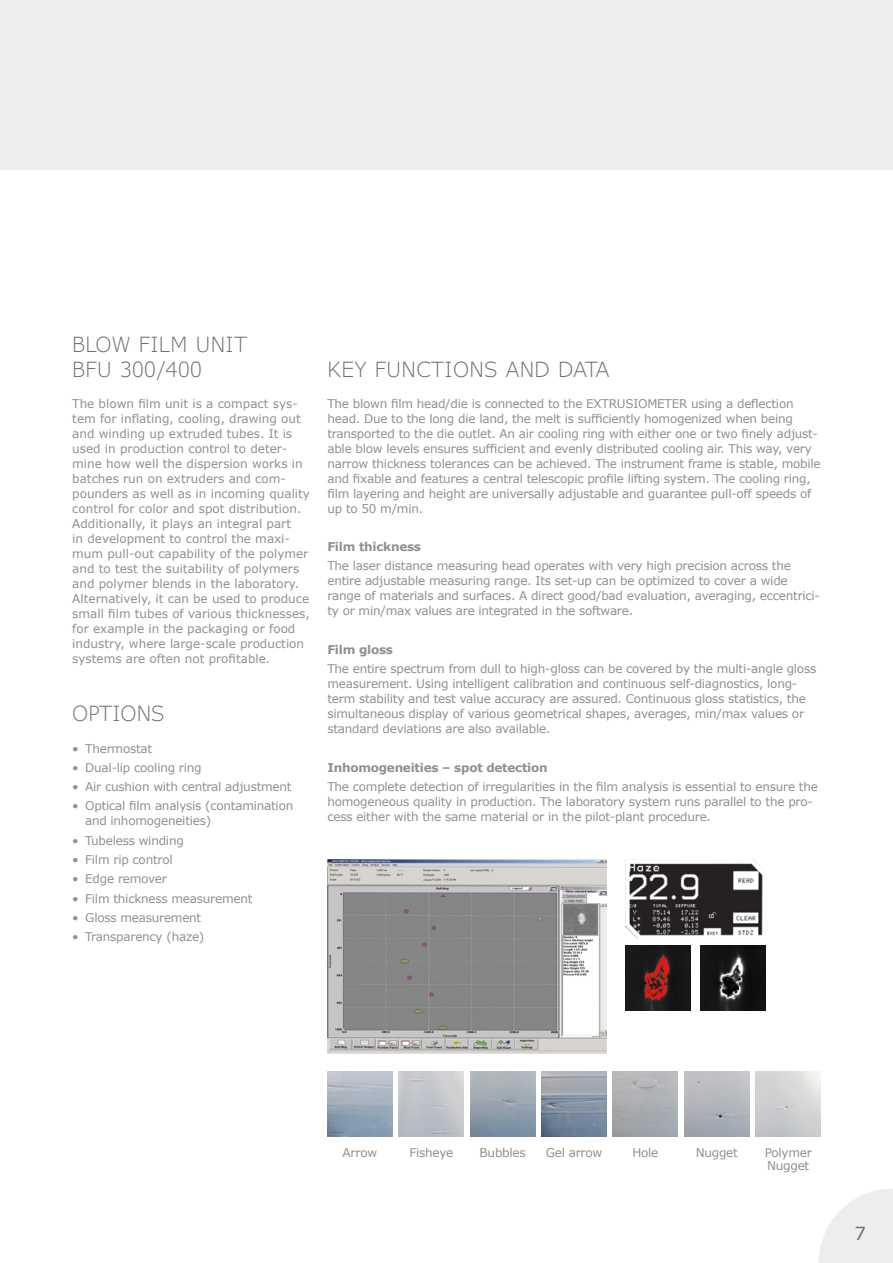
<style>
.page{position:relative;width:893px;height:1263px;background:#fff}
.page>*{position:absolute;margin:0;border:0;box-sizing:border-box;transform-origin:0 0}
.Body_Headline{font:300 21px/25.2px "Verdana Pro";letter-spacing:.02em;color:#706f6f}
.t1{font:18px "Verdana";color:#706f6f}
.Body_Aufzählung{font:12px/15px "Verdana";letter-spacing:-.02em;color:#909090}
.Body{font:12px/15px "Verdana";color:#909090}
.Body-2{font:12px/15px "Verdana";letter-spacing:-.02em;color:#909090}
.Body_Aufzählung-2{font:700 12px "Verdana";letter-spacing:-.02em;color:#909090}
</style>
<div class="page">
<svg style="left:819px;top:1189px;width:74px;height:74px"></svg>
<div style="left:0;top:0;width:893px;height:170px;background:#ededed"></div>
<img style="left:327px;top:1072px;width:65px;height:65px">
<img style="left:542px;top:1072px;width:64px;height:65px">
<img style="left:613px;top:1072px;width:65px;height:65px">
<img style="left:684px;top:1072px;width:65px;height:65px">
<img style="left:327px;top:860px;width:279px;height:194px">
<img style="left:625px;top:860px;width:140px;height:79px">
<img style="left:701px;top:946px;width:65px;height:65px">
<img style="left:625px;top:946px;width:65px;height:65px">
<p class="Body_Headline" style="left:72px;top:332px;width:176px">BLOW FILM UNIT<br>BFU 300/400</p>
<p class="Body" style="left:72px;top:396px;width:239px">The blown film unit is a compact sys&shy;tem for inflating, cooling, drawing out and winding up extruded tubes. It is used in production control to deter&shy;mine how well the dispersion works in batches run on extruders and com&shy;pounders as well as in incoming quality control for color and spot distribution.<br>Additionally, it plays an integral part<br>in development to control the maxi&shy;mum pull-out capability of the polymer and to test the suitability of polymers and polymer blends in the laboratory.<br>Alternatively, it can be used to produce small film tubes of various thicknesses, for example in the packaging or food industry, where large-scale production systems are often not profitable.</p>
<p class="Body_Aufzählung" style="left:327px;top:396px;width:495px">The blown film head/die is connected to the EXTRUSIOMETER using a deflection head. Due to the long die land, the melt is sufficiently homogenized when being transported to the die outlet. An air cooling ring with either one or two finely adjust&shy;able blow levels ensures sufficient and evenly distributed cooling air. This way, very narrow thickness tolerances can be achieved. The instrument frame is stable, mobile and fixable and features a central telescopic profile lifting system. The cooling ring, film layering and height are universally adjustable and guarantee pull-off speeds of up to 50 m/min.</p>
<p class="Body_Headline" style="left:327px;top:357px;width:283px">KEY FUNCTIONS AND DATA</p>
<p class="Body_Aufzählung-2" style="left:327px;top:538px;width:95px">Film thickness</p>
<p class="Body_Aufzählung" style="left:327px;top:558px;width:494px">The laser distance measuring head operates with very high precision across the entire adjustable measuring range. Its set-up can be optimized to cover a wide range of materials and surfaces. A direct good/bad evaluation, averaging, eccentrici&shy;ty or min/max values are integrated in the software.</p>
<p class="Body_Aufzählung-2" style="left:327px;top:641px;width:67px">Film gloss</p>
<p class="Body_Aufzählung" style="left:327px;top:661px;width:490px">The entire spectrum from dull to high-gloss can be covered by the multi-angle gloss measurement. Using intelligent calibration and continuous self-diagnostics, long&shy;term stability and test value accuracy are assured. Continuous gloss statistics, the simultaneous display of various geometrical shapes, averages, min/max values or standard deviations are also available.</p>
<p class="Body_Aufzählung-2" style="left:327px;top:759px;width:222px">Inhomogeneities – spot detection</p>
<p class="Body_Aufzählung" style="left:327px;top:779px;width:492px">The complete detection of irregularities in the film analysis is essential to ensure the homogeneous quality in production. The laboratory system runs parallel to the pro&shy;cess either with the same material or in the pilot-plant procedure.</p>
<p class="Body_Headline" style="left:72px;top:701px;width:94px">OPTIONS</p>
<p class="Body-2" style="left:72px;top:741px;width:81px">• Thermostat</p>
<p class="Body-2" style="left:72px;top:760px;width:131px">• Dual-lip cooling ring</p>
<p class="Body-2" style="left:72px;top:779px;width:221px">• Air cushion with central adjustment</p>
<p class="Body-2" style="left:85px;top:798px;width:210px;text-indent:-13px">• Optical film analysis (contamination and inhomogeneities)</p>
<p class="Body-2" style="left:72px;top:833px;width:113px">• Tubeless winding</p>
<p class="Body-2" style="left:72px;top:852px;width:102px">• Film rip control</p>
<p class="Body-2" style="left:72px;top:871px;width:96px">• Edge remover</p>
<p class="Body-2" style="left:72px;top:890px;width:182px">• Film thickness measurement</p>
<p class="Body-2" style="left:72px;top:910px;width:131px">• Gloss measurement</p>
<p class="Body-2" style="left:72px;top:929px;width:134px">• Transparency (haze)</p>
<p class="Body_Aufzählung" style="left:343px;top:1145px;width:36px">Arrow</p>
<p class="Body_Aufzählung" style="left:409px;top:1145px;width:45px">Fisheye</p>
<p class="Body_Aufzählung" style="left:480px;top:1145px;width:48px">Bubbles</p>
<p class="Body_Aufzählung" style="left:546px;top:1145px;width:58px">Gel arrow</p>
<p class="Body_Aufzählung" style="left:632px;top:1145px;width:28px">Hole</p>
<p class="Body_Aufzählung" style="left:696px;top:1145px;width:44px">Nugget</p>
<p class="Body_Aufzählung" style="left:765px;top:1145px;width:49px">Polymer</p>
<p class="Body_Aufzählung" style="left:767px;top:1158px;width:44px">Nugget</p>
<h2 class="t1" style="left:854px;top:1221px;width:13px">7</h2>
</div>
